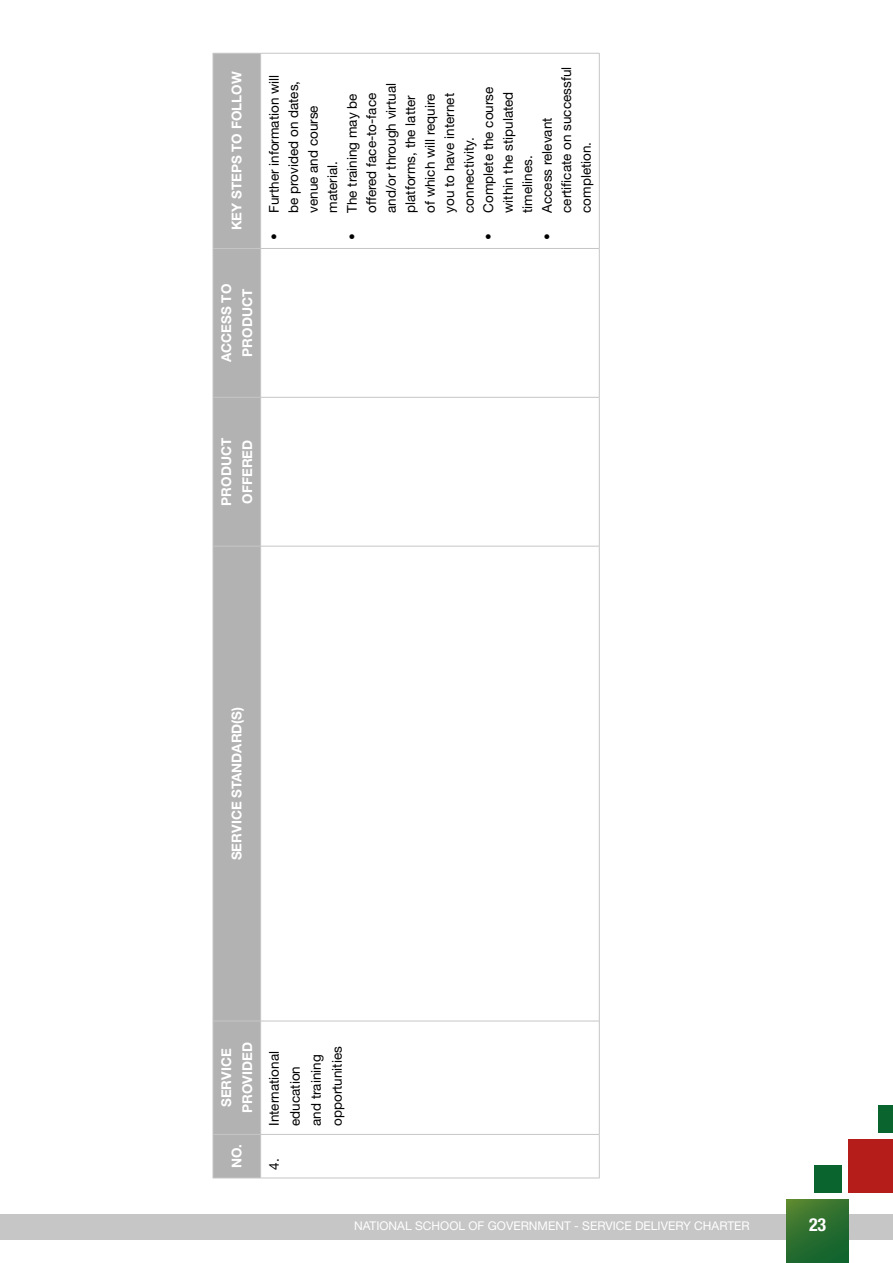
<style>
.page{position:relative;width:893px;height:1263px;background:#fff}
.page>*{position:absolute;margin:0;border:0;box-sizing:border-box;transform-origin:0 0}
.t1{font:700 condensed 18px "Helvetica Neue LT Std";color:#fff}
.t2{font:13.5px/19.5px "Helvetica Neue LT Std";color:#000}
.t3{font:700 13.5px/21px "Helvetica Neue LT Std";color:#fff;text-align:center}
.t4{font:12px "Helvetica Neue LT Std";color:#fff}
.s1{font-weight:700;font-stretch:condensed}
</style>
<div class="page">
<div style="left:0;top:1214px;width:893px;height:25px;background:#c6c6c6"></div>
<svg style="left:787px;top:1200px;width:61px;height:63px;background:#2c6f2f"></svg>
<div style="left:848px;top:1139px;width:45px;height:54px;background:#b51d1b"></div>
<div style="left:814px;top:1166px;width:27px;height:27px;background:#09642e"></div>
<div style="left:878px;top:1105px;width:15px;height:28px;background:#09642e"></div>
<div style="left:214px;top:54px;width:46px;height:1123px;background:#b3b2b2"></div>
<hr style="left:213px;top:1134px;width:1px;height:44px;background:#c6c6c6">
<hr style="left:213px;top:1177px;width:47px;height:1px;background:#c6c6c6">
<hr style="left:213px;top:1021px;width:1px;height:113px;background:#c6c6c6">
<hr style="left:213px;top:1134px;width:47px;height:1px;background:#c6c6c6">
<hr style="left:213px;top:546px;width:1px;height:475px;background:#c6c6c6">
<hr style="left:213px;top:1021px;width:47px;height:1px;background:#c6c6c6">
<hr style="left:213px;top:397px;width:1px;height:149px;background:#c6c6c6">
<hr style="left:213px;top:546px;width:47px;height:1px;background:#c6c6c6">
<hr style="left:213px;top:248px;width:1px;height:149px;background:#c6c6c6">
<hr style="left:213px;top:397px;width:47px;height:1px;background:#c6c6c6">
<hr style="left:213px;top:53px;width:1px;height:195px;background:#c6c6c6">
<hr style="left:213px;top:248px;width:47px;height:1px;background:#c6c6c6">
<hr style="left:213px;top:53px;width:47px;height:1px;background:#c6c6c6">
<hr style="left:260px;top:1134px;width:1px;height:44px;background:#c6c6c6">
<hr style="left:261px;top:1177px;width:338px;height:1px;background:#c6c6c6">
<hr style="left:260px;top:1021px;width:1px;height:113px;background:#c6c6c6">
<hr style="left:261px;top:1134px;width:338px;height:1px;background:#c6c6c6">
<hr style="left:260px;top:546px;width:1px;height:475px;background:#c6c6c6">
<hr style="left:261px;top:1021px;width:338px;height:1px;background:#c6c6c6">
<hr style="left:260px;top:397px;width:1px;height:149px;background:#c6c6c6">
<hr style="left:261px;top:546px;width:338px;height:1px;background:#c6c6c6">
<hr style="left:260px;top:248px;width:1px;height:149px;background:#c6c6c6">
<hr style="left:261px;top:397px;width:338px;height:1px;background:#c6c6c6">
<hr style="left:260px;top:53px;width:1px;height:195px;background:#c6c6c6">
<hr style="left:261px;top:248px;width:338px;height:1px;background:#c6c6c6">
<hr style="left:261px;top:53px;width:338px;height:1px;background:#c6c6c6">
<hr style="left:599px;top:1134px;width:1px;height:44px;background:#c6c6c6">
<hr style="left:599px;top:1021px;width:1px;height:113px;background:#c6c6c6">
<hr style="left:599px;top:546px;width:1px;height:475px;background:#c6c6c6">
<hr style="left:599px;top:397px;width:1px;height:149px;background:#c6c6c6">
<hr style="left:599px;top:248px;width:1px;height:149px;background:#c6c6c6">
<hr style="left:599px;top:53px;width:1px;height:195px;background:#c6c6c6">
<p class="t3" style="left:226px;top:230px;width:160px;rotate:-90deg">KEY STEPS TO FOLLOW</p>
<p class="t2" style="left:264px;top:213px;width:139px;text-indent:-27px;rotate:-90deg"><span class="s1">•</span> Further information will be provided on dates, venue and course material.</p>
<p class="t2" style="left:342px;top:213px;width:131px;text-indent:-27px;rotate:-90deg"><span class="s1">•</span> The training may be offered face-to-face and/or through virtual platforms, the latter of which will require you to have internet connectivity.</p>
<p class="t2" style="left:478px;top:213px;width:128px;text-indent:-27px;rotate:-90deg"><span class="s1">•</span> Complete the course within the stipulated timelines.</p>
<p class="t2" style="left:537px;top:213px;width:148px;text-indent:-27px;rotate:-90deg"><span class="s1">•</span> Access relevant certificate on successful completion.</p>
<p class="t3" style="left:216px;top:362px;width:80px;rotate:-90deg">ACCESS TO<br>PRODUCT</p>
<p class="t3" style="left:216px;top:505px;width:69px;text-align:left;rotate:-90deg">PRODUCT<br>OFFERED</p>
<p class="t3" style="left:226px;top:860px;width:155px;rotate:-90deg">SERVICE STANDARD(S)</p>
<p class="t3" style="left:216px;top:1113px;width:72px;rotate:-90deg">SERVICE<br>PROVIDED</p>
<p class="t3" style="left:226px;top:1168px;width:26px;rotate:-90deg">NO.</p>
<p class="t2" style="left:263px;top:1126px;width:81px;line-height:21px;text-indent:-44px;rotate:-90deg">4. International education and training opportunities</p>
<p class="t4" style="left:354px;top:1219px;width:397px">NATIONAL SCHOOL OF GOVERNMENT - SERVICE DELIVERY CHARTER</p>
<h1 class="t1" style="left:809px;top:1214px;width:19px">23</h1>
</div>
